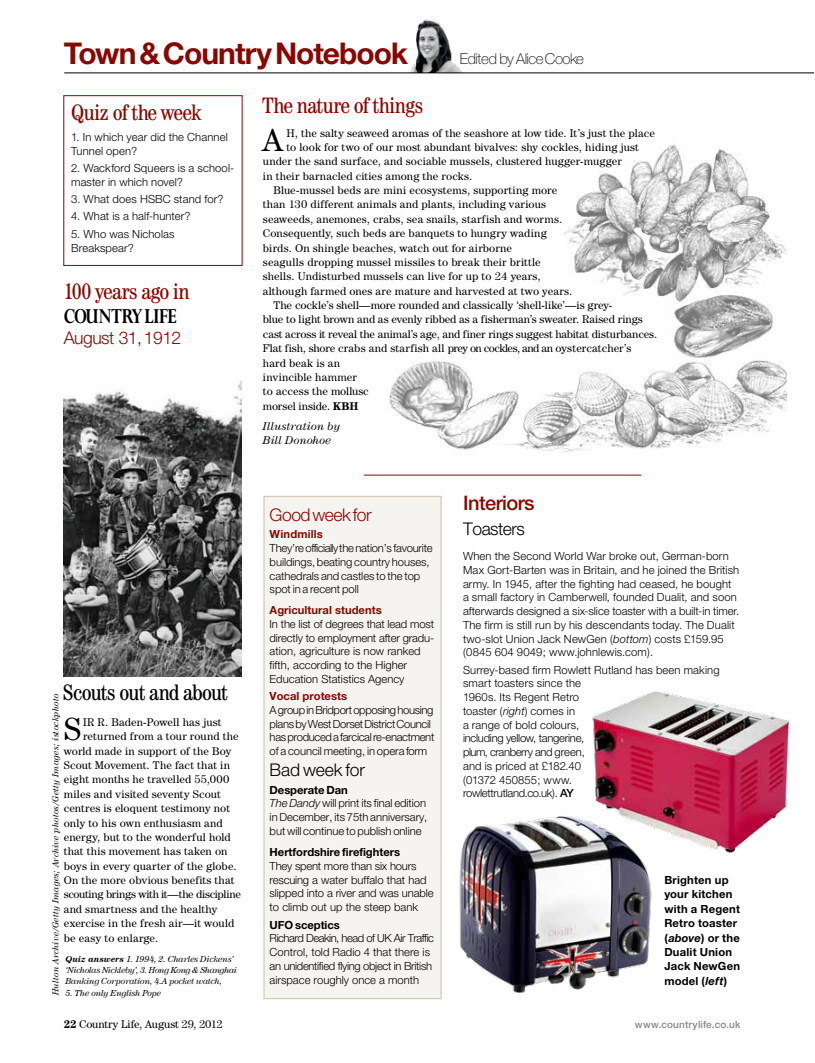
<style>
.page{position:relative;width:815px;height:1063px;background:#fff}
.page>*{position:absolute;margin:0;border:0;box-sizing:border-box;transform-origin:0 0}
.t1{font:32.25px "Century IT Cby BT";color:#000}
.t2{font:700 30px "Helvetica Neue";letter-spacing:-.035em;color:#890700}
.t3{font:700 23.75px "Lapidary 333 BT";letter-spacing:-.04em;color:#000;scale:.78 1}
.t4{font:condensed 22.5px "Century IT Cby BT";letter-spacing:-.025em;color:#890700}
.t5{font:condensed 22.5px "Century IT Cby BT";letter-spacing:-.045em;color:#000}
.t6{font:500 20px "Helvetica Neue";letter-spacing:-.03em;color:#890700}
.t7{font:300 17.5px "Helvetica Neue";letter-spacing:-.03em;color:#890700}
.t8{font:300 17.5px "Helvetica Neue";letter-spacing:-.015em;color:#000}
.t9{font:100 15px "Helvetica Neue";letter-spacing:-.035em;color:#000}
.t10{font:11.25px "Century IT Cby BT";letter-spacing:.01em;color:#000}
.t11{font:300 11.25px/13.8px "Helvetica Neue";color:#000}
.t12{font:300 11.25px/13.8px "Helvetica Neue";letter-spacing:-.03em;color:#000}
.t13{font:700 11.25px/14.4px "Helvetica Neue";letter-spacing:.015em;color:#000}
.t14{font:11.25px "Century IT Cby BT";letter-spacing:-.01em;color:#000}
.t15{font:700 11.25px "Helvetica Neue";color:#890700}
.t16{font:700 11.25px "Helvetica Neue";letter-spacing:-.005em;color:#000}
.t17{font:11.25px "Century IT Cby BT";letter-spacing:-.02em;color:#000}
.t18{font:italic 11.25px/14.4px "Century IT Cby BT";letter-spacing:.02em;color:#000}
.t19{font:500 10px "Helvetica Neue";letter-spacing:.015em;color:#868786}
.t20{font:italic 8.75px/11.2px "Century IT Cby BT";letter-spacing:-.01em;color:#000}
.t21{font:italic 8.75px "Century IT Cby BT";letter-spacing:.02em;color:#000}
.s1{font-weight:700}
.s2{font-style:italic}
.s3{font-weight:500}
</style>
<div class="page">
<img style="left:406px;top:19px;width:60px;height:54px">
<div style="left:263px;top:496px;width:179px;height:503px;background:#f6f4f0;border:1px solid #d5c9b6"></div>
<hr style="left:64px;top:73px;width:750px;height:1px;background:#000">
<img style="left:364px;top:144px;width:422px;height:332px">
<img style="left:459px;top:816px;width:193px;height:177px">
<img style="left:588px;top:691px;width:202px;height:195px">
<img style="left:64px;top:381px;width:178px;height:296px">
<div style="left:63px;top:95px;width:179px;height:171px;border:1px solid #890700"></div>
<hr style="left:364px;top:475px;width:277px;height:1px;background:#890700">
<h2 class="t2" style="left:64px;top:34px;width:346px">Town &amp; Country Notebook</h2>
<h3 class="t9" style="left:460px;top:50px;width:126px">Edited by Alice Cooke</h3>
<h3 class="t4" style="left:71px;top:99px;width:132px">Quiz of the week</h3>
<p class="t11" style="left:71px;top:130px;width:158px">1. In which year did the Channel<br>Tunnel open?</p>
<p class="t11" style="left:71px;top:161px;width:165px">2. Wackford Squeers is a school&shy;master in which novel?</p>
<p class="t11" style="left:71px;top:192px;width:154px">3. What does HSBC stand for?</p>
<p class="t11" style="left:71px;top:209px;width:121px">4. What is a half-hunter?</p>
<p class="t11" style="left:71px;top:227px;width:105px">5. Who was Nicholas<br>Breakspear?</p>
<h3 class="t4" style="left:64px;top:278px;width:127px">100 years ago in</h3>
<h3 class="t3" style="left:64px;top:302px;width:147px">COUNTRY LIFE</h3>
<h3 class="t7" style="left:64px;top:327px;width:119px">August 31, 1912</h3>
<h3 class="t5" style="left:63px;top:679px;width:167px">Scouts out and about</h3>
<p class="t21" style="left:50px;top:995px;width:303px;rotate:-90deg">Hulton Archive/Getty Images; Archive photos/Getty Images; istockphoto</p>
<h1 class="t1" style="left:64px;top:709px;width:19px">S</h1>
<p class="t10" style="left:83px;top:715px;width:140px">IR R. Baden-Powell has just</p>
<p class="t10" style="left:83px;top:729px;width:157px">returned from a tour round the</p>
<p class="t10" style="left:64px;top:744px;width:169px">world made in support of the Boy</p>
<p class="t10" style="left:64px;top:758px;width:168px">Scout Movement. The fact that in</p>
<p class="t10" style="left:64px;top:773px;width:167px">eight months he travelled 55,000</p>
<p class="t10" style="left:64px;top:787px;width:159px">miles and visited seventy Scout</p>
<p class="t10" style="left:64px;top:801px;width:168px">centres is eloquent testimony not</p>
<p class="t10" style="left:64px;top:816px;width:160px">only to his own enthusiasm and</p>
<p class="t10" style="left:64px;top:830px;width:168px">energy, but to the wonderful hold</p>
<p class="t10" style="left:64px;top:845px;width:165px">that this movement has taken on</p>
<p class="t10" style="left:64px;top:859px;width:174px">boys in every quarter of the globe.</p>
<p class="t10" style="left:64px;top:873px;width:172px">On the more obvious benefits that</p>
<p class="t17" style="left:64px;top:888px;width:179px">scouting brings with it—the discipline</p>
<p class="t10" style="left:64px;top:902px;width:155px">and smartness and the healthy</p>
<p class="t10" style="left:64px;top:916px;width:172px">exercise in the fresh air—it would</p>
<p class="t10" style="left:64px;top:931px;width:96px">be easy to enlarge.</p>
<p class="t20" style="left:66px;top:953px;width:173px"><span class="s1">Quiz answers</span> 1. 1994, 2. Charles Dickens’ ‘Nicholas Nickleby’, 3. Hong Kong &amp; Shanghai<br>Banking Corporation, 4.A pocket watch,</p>
<p class="t20" style="left:66px;top:987px;width:97px">5. The only English Pope</p>
<h3 class="t4" style="left:262px;top:91px;width:163px">The nature of things</h3>
<h1 class="t1" style="left:263px;top:120px;width:22px">A</h1>
<p class="t10" style="left:286px;top:126px;width:370px">H, the salty seaweed aromas of the seashore at low tide. It’s just the place</p>
<p class="t10" style="left:286px;top:140px;width:354px">to look for two of our most abundant bivalves: shy cockles, hiding just</p>
<p class="t10" style="left:263px;top:154px;width:360px">under the sand surface, and sociable mussels, clustered hugger-mugger</p>
<p class="t10" style="left:263px;top:169px;width:211px">in their barnacled cities among the rocks.</p>
<p class="t10" style="left:274px;top:183px;width:285px">Blue-mussel beds are mini ecosystems, supporting more</p>
<p class="t10" style="left:263px;top:198px;width:285px">than 130 different animals and plants, including various</p>
<p class="t10" style="left:263px;top:212px;width:301px">seaweeds, anemones, crabs, sea snails, starfish and worms.</p>
<p class="t10" style="left:263px;top:226px;width:285px">Consequently, such beds are banquets to hungry wading</p>
<p class="t10" style="left:263px;top:241px;width:251px">birds. On shingle beaches, watch out for airborne</p>
<p class="t10" style="left:263px;top:255px;width:279px">seagulls dropping mussel missiles to break their brittle</p>
<p class="t10" style="left:263px;top:270px;width:279px">shells. Undisturbed mussels can live for up to 24 years,</p>
<p class="t10" style="left:263px;top:284px;width:311px">although farmed ones are mature and harvested at two years.</p>
<p class="t10" style="left:274px;top:298px;width:340px">The cockle’s shell—more rounded and classically ‘shell-like’—is grey-</p>
<p class="t10" style="left:263px;top:313px;width:381px">blue to light brown and as evenly ribbed as a fisherman’s sweater. Raised rings</p>
<p class="t10" style="left:263px;top:327px;width:396px">cast across it reveal the animal’s age, and finer rings suggest habitat disturbances.</p>
<p class="t10" style="left:263px;top:341px;width:370px">Flat fish, shore crabs and starfish all prey on cockles, and an oystercatcher’s</p>
<p class="t10" style="left:263px;top:356px;width:79px">hard beak is an</p>
<p class="t10" style="left:263px;top:370px;width:95px">invincible hammer</p>
<p class="t10" style="left:263px;top:385px;width:107px">to access the mollusc</p>
<p class="t14" style="left:263px;top:399px;width:97px">morsel inside. <span class="s1">KBH</span></p>
<p class="t18" style="left:263px;top:418px;width:79px">Illustration by<br>Bill Donohoe</p>
<h3 class="t7" style="left:270px;top:504px;width:103px">Good week for</h3>
<p class="t15" style="left:270px;top:527px;width:55px">Windmills</p>
<p class="t11" style="left:270px;top:541px;width:165px">They’re officially the nation’s favourite buildings, beating country houses, cathedrals and castles to the top spot in a recent poll</p>
<p class="t15" style="left:270px;top:603px;width:114px">Agricultural students</p>
<p class="t11" style="left:270px;top:617px;width:166px">In the list of degrees that lead most directly to employment after gradu&shy;ation, agriculture is now ranked fifth, according to the Higher Education Statistics Agency</p>
<p class="t15" style="left:270px;top:689px;width:79px">Vocal protests</p>
<p class="t12" style="left:270px;top:703px;width:166px">A group in Bridport opposing housing plans by West Dorset District Council has produced a farcical re-enactment of a council meeting, in opera form</p>
<h3 class="t8" style="left:270px;top:759px;width:97px">Bad week for</h3>
<p class="t11" style="left:270px;top:783px;width:159px"><span class="s1">Desperate Dan<br></span><span class="s2">The Dandy</span> will print its final edition in December, its 75th anniversary, but will continue to publish online</p>
<p class="t16" style="left:270px;top:845px;width:132px">Hertfordshire firefighters</p>
<p class="t11" style="left:270px;top:859px;width:166px">They spent more than six hours rescuing a water buffalo that had slipped into a river and was unable to climb out up the steep bank</p>
<p class="t16" style="left:270px;top:918px;width:72px">UFO sceptics</p>
<p class="t12" style="left:270px;top:931px;width:166px">Richard Deakin, head of UK Air Traffic Control, told Radio 4 that there is an unidentified flying object in British airspace roughly once a month</p>
<h3 class="t6" style="left:463px;top:491px;width:73px">Interiors</h3>
<h3 class="t8" style="left:463px;top:518px;width:63px">Toasters</h3>
<p class="t11" style="left:463px;top:549px;width:278px">When the Second World War broke out, German-born Max Gort-Barten was in Britain, and he joined the British army. In 1945, after the fighting had ceased, he bought a small factory in Camberwell, founded Dualit, and soon afterwards designed a six-slice toaster with a built-in timer.<br>The firm is still run by his descendants today. The Dualit two-slot Union Jack NewGen (<span class="s2">bottom</span>) costs £159.95 (0845 604 9049; www.johnlewis.com).</p>
<p class="t11" style="left:463px;top:663px;width:258px">Surrey-based firm Rowlett Rutland has been making smart toasters since the<br>1960s. Its Regent Retro<br>toaster (<span class="s2">right</span>) comes in<br>a range of bold colours,<br>including yellow, tangerine,<br>plum, cranberry and green,<br>and is priced at £182.40<br>(01372 450855; www.<br>rowlettrutland.co.uk). <span class="s3">AY</span></p>
<p class="t13" style="left:664px;top:873px;width:77px">Brighten up your kitchen with a Regent<br>Retro toaster (<span class="s2">above</span>) or the<br>Dualit Union<br>Jack NewGen model (<span class="s2">left</span>)</p>
<p class="t14" style="left:64px;top:1017px;width:161px"><span class="s1">22</span> Country Life, August 29, 2012</p>
<p class="t19" style="left:635px;top:1018px;width:107px">www.countrylife.co.uk</p>
</div>
